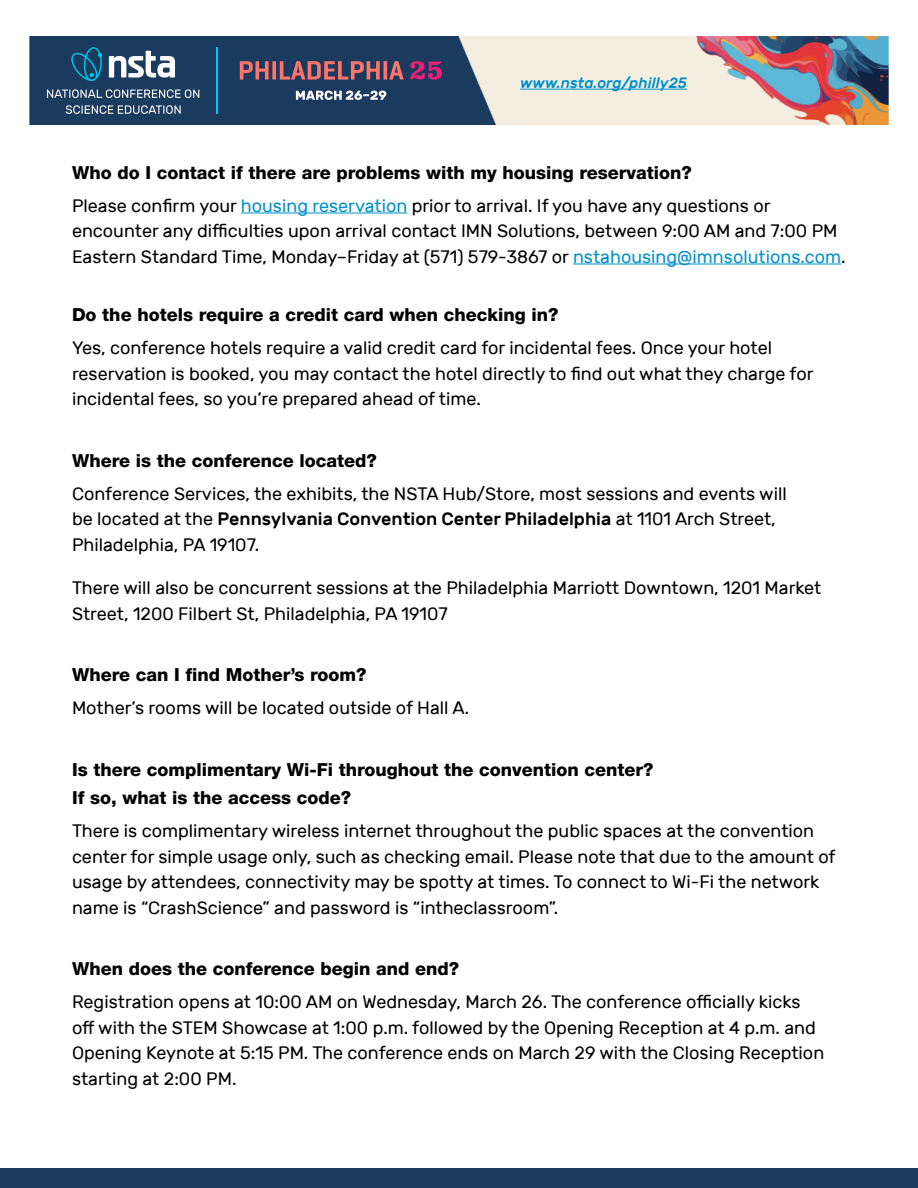
<style>
.page{position:relative;width:918px;height:1188px;background:#fff}
.page>*{position:absolute;margin:0;border:0;box-sizing:border-box;transform-origin:0 0}
.t1{font:18px/25.5px "Rubik";color:#000}
.t2{font:18px/28.5px "Helvetica Neue LT 85 Hv";color:#000}
.t3{font:italic 500 15px "Rubik";color:#0091ca}
.s1{color:#0091ca}
.s2{font-weight:500}
</style>
<div class="page">
<hr style="left:241px;top:213px;width:166px;height:1px;background:#0091ca">
<hr style="left:573px;top:264px;width:268px;height:1px;background:#0091ca">
<div style="left:0;top:1168px;width:918px;height:20px;background:#1a3b5e"></div>
<img style="left:29px;top:36px;width:860px;height:88px">
<hr style="left:216px;top:47px;width:1px;height:67px;background:#00c7ed">
<svg style="left:71px;top:47px;width:31px;height:34px"></svg>
<svg style="left:109px;top:51px;width:66px;height:26px"></svg>
<svg style="left:47px;top:89px;width:152px;height:9px"></svg>
<svg style="left:66px;top:105px;width:115px;height:9px"></svg>
<svg style="left:240px;top:61px;width:29px;height:19px"></svg>
<svg style="left:272px;top:61px;width:4px;height:19px"></svg>
<svg style="left:280px;top:61px;width:100px;height:19px;background:#835563"></svg>
<svg style="left:383px;top:61px;width:4px;height:19px"></svg>
<svg style="left:389px;top:61px;width:15px;height:19px"></svg>
<svg style="left:410px;top:61px;width:32px;height:19px"></svg>
<svg style="left:296px;top:91px;width:90px;height:9px"></svg>
<hr style="left:520px;top:89px;width:167px;height:1px;background:#0091ca">
<p class="t3" style="left:520px;top:74px;width:169px">www.nsta.org/philly25</p>
<p class="t2" style="left:72px;top:158px;width:621px">Who do I contact if there are problems with my housing reservation?</p>
<p class="t1" style="left:72px;top:193px;width:775px">Please confirm your <span class="s1">housing reservation</span> prior to arrival. If you have any questions or encounter any difficulties upon arrival contact IMN Solutions, between 9:00 AM and 7:00 PM<br>Eastern Standard Time, Monday–Friday at (571) 579-3867 or <span class="s1">nstahousing@imnsolutions.com</span>.</p>
<p class="t2" style="left:72px;top:300px;width:488px">Do the hotels require a credit card when checking in?</p>
<p class="t1" style="left:72px;top:336px;width:743px">Yes, conference hotels require a valid credit card for incidental fees. Once your hotel reservation is booked, you may contact the hotel directly to find out what they charge for incidental fees, so you’re prepared ahead of time.</p>
<p class="t2" style="left:72px;top:446px;width:306px">Where is the conference located?</p>
<p class="t1" style="left:72px;top:481px;width:716px">Conference Services, the exhibits, the NSTA Hub/Store, most sessions and events will be located at the <span class="s2">Pennsylvania Convention Center Philadelphia</span> at 1101 Arch Street,<br>Philadelphia, PA 19107.</p>
<p class="t1" style="left:72px;top:576px;width:751px">There will also be concurrent sessions at the Philadelphia Marriott Downtown, 1201 Market<br>Street, 1200 Filbert St, Philadelphia, PA 19107</p>
<p class="t2" style="left:72px;top:660px;width:296px">Where can I find Mother’s room?</p>
<p class="t1" style="left:72px;top:696px;width:399px">Mother’s rooms will be located outside of Hall A.</p>
<p class="t2" style="left:72px;top:755px;width:583px">Is there complimentary Wi-Fi throughout the convention center?<br>If so, what is the access code?</p>
<p class="t1" style="left:72px;top:819px;width:765px">There is complimentary wireless internet throughout the public spaces at the convention center for simple usage only, such as checking email. Please note that due to the amount of usage by attendees, connectivity may be spotty at times. To connect to Wi-Fi the network name is “CrashScience” and password is “intheclassroom”.</p>
<p class="t2" style="left:72px;top:955px;width:389px">When does the conference begin and end?</p>
<p class="t1" style="left:72px;top:990px;width:754px">Registration opens at 10:00 AM on Wednesday, March 26. The conference officially kicks off with the STEM Showcase at 1:00 p.m. followed by the Opening Reception at 4 p.m. and Opening Keynote at 5:15 PM. The conference ends on March 29 with the Closing Reception starting at 2:00 PM.</p>
</div>
